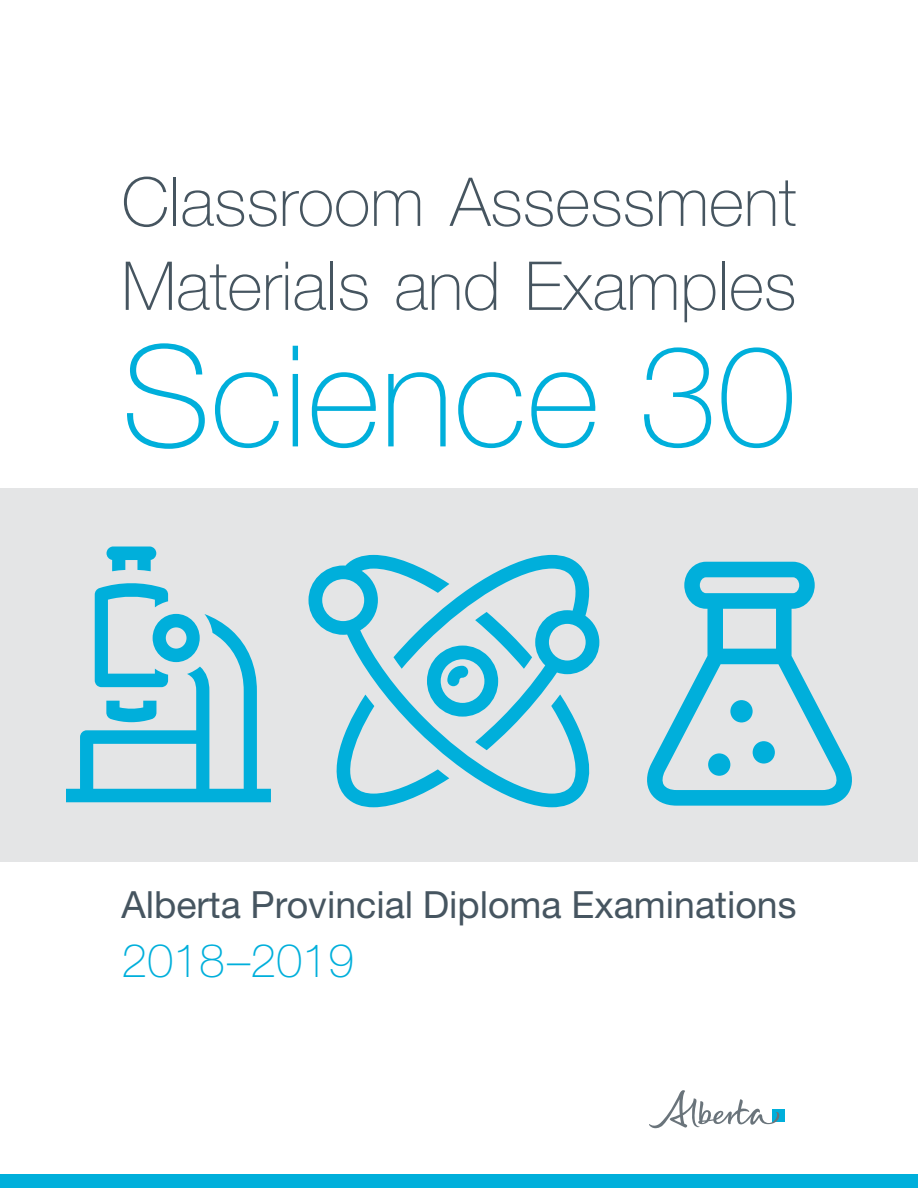
<style>
.page{position:relative;width:918px;height:1188px;background:#fff}
.page>*{position:absolute;margin:0;border:0;box-sizing:border-box;transform-origin:0 0}
.t1{font:100 141px "Helvetica Neue LT Std";color:#00afdb}
.t2{font:100 67.5px/84px "Helvetica Neue LT Std";color:#465560}
.t3{font:100 46.5px "Helvetica Neue LT Std";color:#00afdb}
.t4{font:37.5px "Helvetica Neue LT Std";color:#465560}
</style>
<div class="page">
<div style="left:0;top:488px;width:918px;height:374px;background:#e4e5e6"></div>
<svg style="left:647px;top:562px;width:205px;height:244px"></svg>
<svg style="left:66px;top:547px;width:205px;height:255px"></svg>
<svg style="left:308px;top:555px;width:291px;height:252px"></svg>
<div style="left:772px;top:1110px;width:13px;height:12px;background:#00afdb"></div>
<svg style="left:649px;top:1090px;width:131px;height:38px"></svg>
<div style="left:0;top:1175px;width:918px;height:13px;background:#00afdb"></div>
<p class="t2" style="left:122px;top:160px;width:676px">Classroom Assessment<br>Materials and Examples</p>
<p class="t1" style="left:122px;top:316px;width:676px">Science 30</p>
<p class="t4" style="left:122px;top:882px;width:677px">Alberta Provincial Diploma Examinations</p>
<p class="t3" style="left:122px;top:933px;width:234px">2018–2019</p>
</div>
